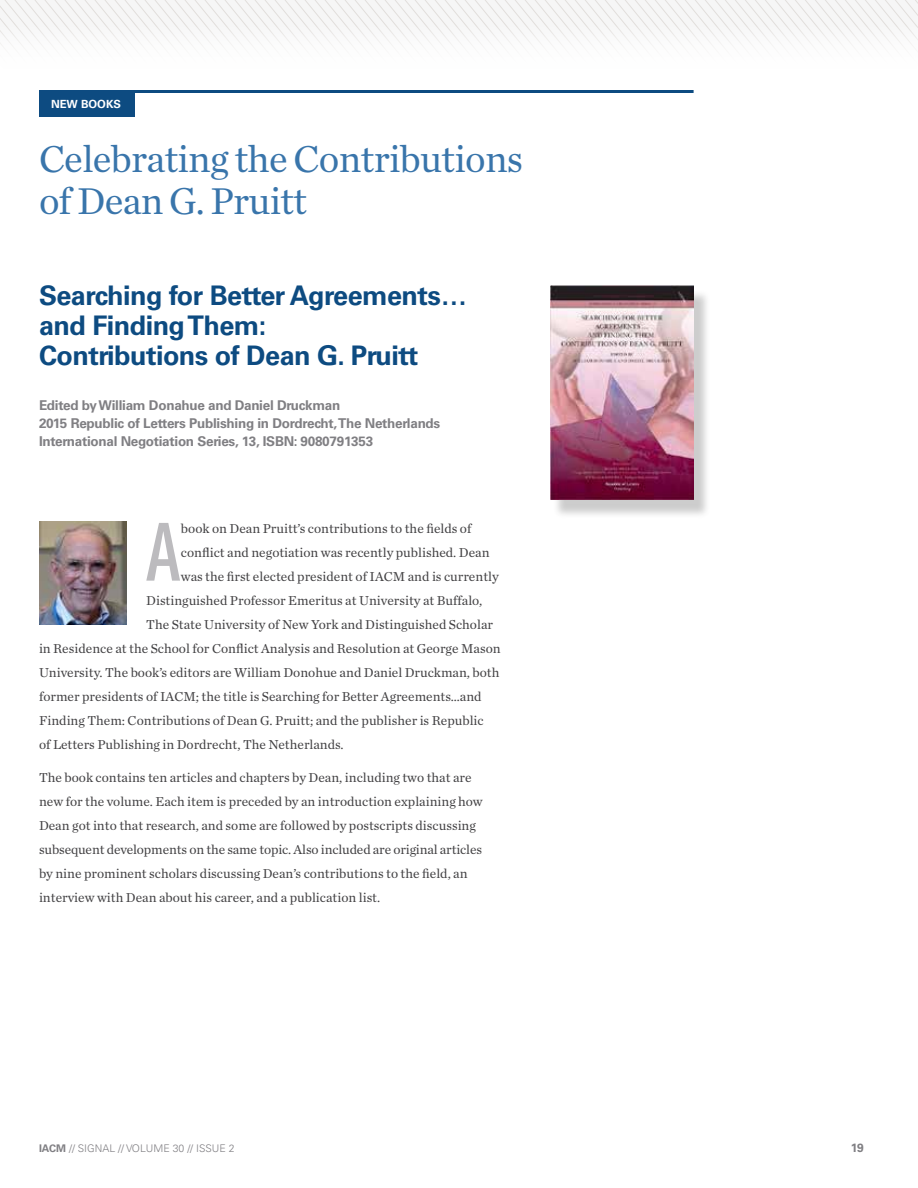
<style>
.page{position:relative;width:918px;height:1188px;background:#fff}
.page>*{position:absolute;margin:0;border:0;box-sizing:border-box;transform-origin:0 0}
.t1{font:ultra-condensed 79.95px "Univers LT Std";color:#bcbbbe}
.t2{font:39px/42px "Chronicle Text G1";letter-spacing:-.02em;color:#3975ab}
.t3{font:700 27px/30px "Univers LT Std";letter-spacing:-.02em;color:#0d4b81}
.t4{font:13.5px/24px "Chronicle Text G1";color:#414042}
.t5{font:700 13.5px/18px "Univers LT Std";letter-spacing:-.02em;color:#807f83}
.t6{font:700 12px "Univers LT Std";color:#807f83}
.t7{font:700 11.25px "Univers LT Std";color:#fff}
.t8{font:300 10.5px "Univers LT Std";color:#807f83}
.s1{font-weight:700}
</style>
<div class="page">
<svg style="left:0;top:0;width:918px;height:47px"></svg>
<hr style="left:39px;top:90px;width:655px;height:3px;background:#0d4b81">
<div style="left:39px;top:90px;width:96px;height:27px;background:#0d4b81"></div>
<img style="left:39px;top:522px;width:87px;height:103px">
<div style="left:553px;top:290px;width:157px;height:228px;background:#000;opacity:.2"></div>
<img style="left:550px;top:285px;width:143px;height:215px">
<p class="t7" style="left:51px;top:97px;width:72px">NEW BOOKS</p>
<h2 class="t2" style="left:39px;top:137px;width:486px">Celebrating the Contributions of Dean G. Pruitt</h2>
<h3 class="t3" style="left:39px;top:280px;width:430px">Searching for Better Agreements… and Finding Them:<br>Contributions of Dean G. Pruitt</h3>
<p class="t5" style="left:39px;top:396px;width:403px">Edited by William Donahue and Daniel Druckman<br>2015 Republic of Letters Publishing in Dordrecht, The Netherlands<br>International Negotiation Series, 13, ISBN: 9080791353</p>
<h1 class="t1" style="left:145px;top:507px;width:37px">A</h1>
<p class="t4" style="left:181px;top:516px;width:292px">book on Dean Pruitt’s contributions to the fields of</p>
<p class="t4" style="left:181px;top:540px;width:310px">conflict and negotiation was recently published. Dean</p>
<p class="t4" style="left:181px;top:564px;width:319px">was the first elected president of IACM and is currently</p>
<p class="t4" style="left:146px;top:588px;width:337px">Distinguished Professor Emeritus at University at Buffalo,</p>
<p class="t4" style="left:146px;top:612px;width:348px">The State University of New York and Distinguished Scholar</p>
<p class="t4" style="left:39px;top:636px;width:463px">in Residence at the School for Conflict Analysis and Resolution at George Mason</p>
<p class="t4" style="left:39px;top:660px;width:462px">University. The book’s editors are William Donohue and Daniel Druckman, both</p>
<p class="t4" style="left:39px;top:684px;width:444px">former presidents of IACM; the title is Searching for Better Agreements…and</p>
<p class="t4" style="left:39px;top:708px;width:446px">Finding Them: Contributions of Dean G. Pruitt; and the publisher is Republic</p>
<p class="t4" style="left:39px;top:732px;width:306px">of Letters Publishing in Dordrecht, The Netherlands.</p>
<p class="t4" style="left:39px;top:765px;width:445px">The book contains ten articles and chapters by Dean, including two that are new for the volume. Each item is preceded by an introduction explaining how Dean got into that research, and some are followed by postscripts discussing subsequent developments on the same topic. Also included are original articles by nine prominent scholars discussing Dean’s contributions to the field, an interview with Dean about his career, and a publication list.</p>
<p class="t8" style="left:39px;top:1142px;width:197px"><span class="s1">IACM</span> // SIGNAL // VOLUME 30 // ISSUE 2</p>
<p class="t6" style="left:851px;top:1141px;width:15px">19</p>
</div>
